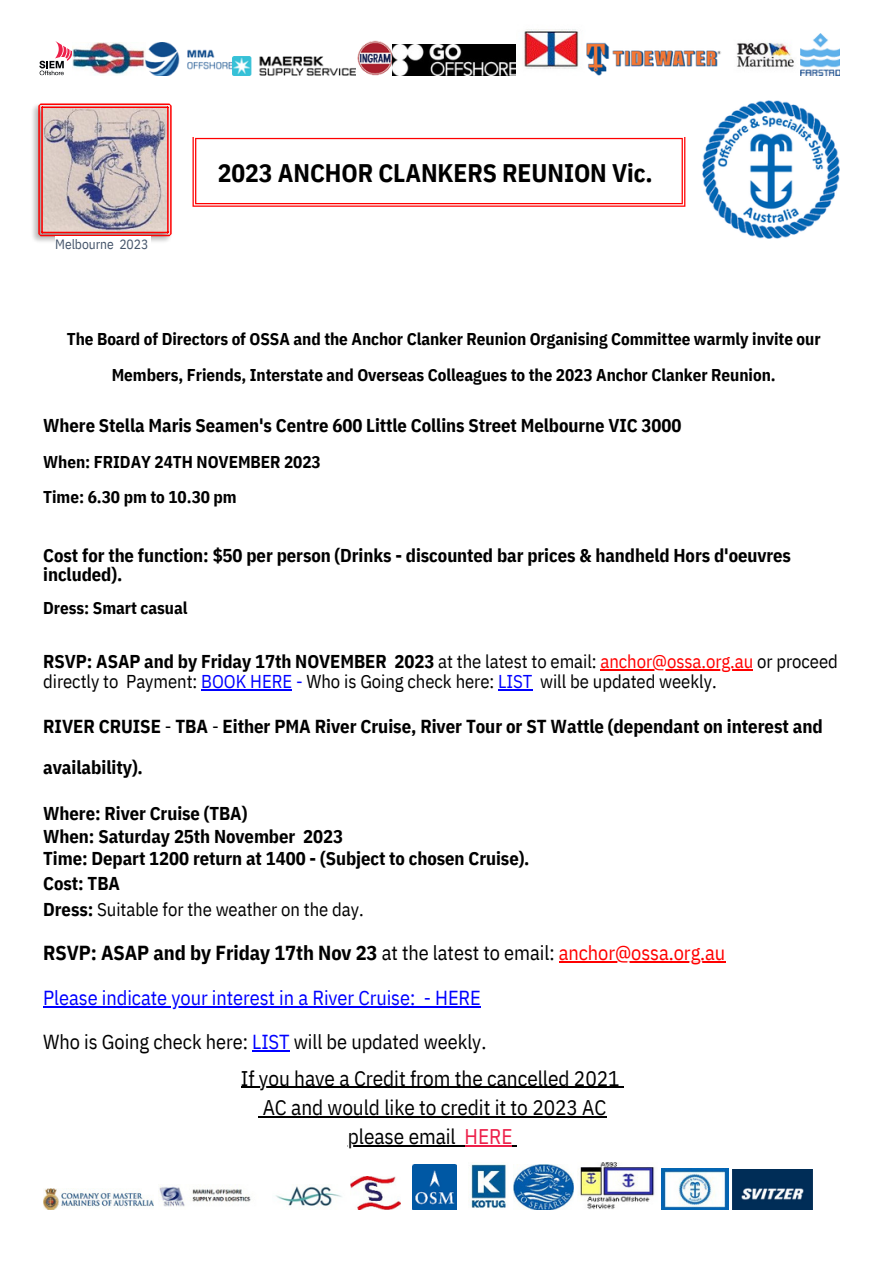
<style>
.page{position:relative;width:894px;height:1264px;background:#fff}
.page>*{position:absolute;margin:0;border:0;box-sizing:border-box;transform-origin:0 0}
.t1{font:700 25.35px "IBM Plex Sans Cond";letter-spacing:-.005em;color:#000}
.t2{font:21.15px/29.2px "IBM Plex Sans Cond";letter-spacing:-.005em;color:#000;text-align:center}
.t3{font:700 20.25px "IBM Plex Sans Cond";letter-spacing:-.005em;color:#000}
.t4{font:20.25px "IBM Plex Sans Cond";letter-spacing:-.005em;color:#00f}
.t5{font:20.25px "IBM Plex Sans Cond";letter-spacing:-.005em;color:#000}
.t6{font:700 18.75px/41.1px "IBM Plex Sans Cond";letter-spacing:-.005em;color:#000}
.t7{font:700 18.6px/18.6px "IBM Plex Sans Cond";letter-spacing:-.005em;color:#000}
.t8{font:18.6px "IBM Plex Sans Cond";letter-spacing:-.005em;color:#000}
.t9{font:700 17.1px/35.5px "IBM Plex Sans Cond";letter-spacing:-.005em;color:#000;text-align:center}
.t10{font:13.5px "IBM Plex Sans Cond";letter-spacing:-.005em;color:#44546a}
.s1{font-weight:400}
.s2{font-weight:400;color:#f00}
.s3{color:#00f}
.s4{font-weight:700}
.s5{color:#ed204a}
</style>
<div class="page">
<svg style="left:39px;top:41px;width:33px;height:34px"></svg>
<img style="left:72px;top:42px;width:160px;height:34px">
<img style="left:233px;top:56px;width:122px;height:19px">
<img style="left:357px;top:41px;width:35px;height:35px">
<img style="left:392px;top:44px;width:124px;height:31px">
<img style="left:524px;top:29px;width:55px;height:40px">
<img style="left:586px;top:42px;width:135px;height:34px">
<img style="left:737px;top:33px;width:102px;height:43px">
<img style="left:43px;top:1188px;width:111px;height:21px">
<img style="left:158px;top:1184px;width:184px;height:23px">
<img style="left:351px;top:1176px;width:49px;height:33px">
<img style="left:412px;top:1164px;width:44px;height:45px">
<img style="left:468px;top:1164px;width:38px;height:44px">
<img style="left:513px;top:1164px;width:60px;height:45px">
<img style="left:578px;top:1162px;width:77px;height:47px">
<img style="left:661px;top:1168px;width:67px;height:41px">
<img style="left:732px;top:1169px;width:80px;height:40px">
<img style="left:32px;top:105px;width:139px;height:137px">
<svg style="left:38px;top:103px;width:134px;height:133px;background:#c2a4a8"></svg>
<div style="left:56px;top:236px;width:95px;height:21px;background:#fff"></div>
<svg style="left:192px;top:137px;width:493px;height:70px"></svg>
<img style="left:702px;top:101px;width:137px;height:137px">
<hr style="left:600px;top:669px;width:153px;height:1px;background:#f00">
<hr style="left:201px;top:688px;width:91px;height:2px;background:#00f">
<hr style="left:498px;top:688px;width:34px;height:2px;background:#00f">
<hr style="left:558px;top:961px;width:167px;height:2px;background:#f00">
<hr style="left:43px;top:1005px;width:372px;height:2px;background:#00f">
<svg style="left:415px;top:1006px;width:20px;height:1px"></svg>
<hr style="left:435px;top:1005px;width:46px;height:2px;background:#00f">
<hr style="left:252px;top:1050px;width:37px;height:1px;background:#00f">
<hr style="left:241px;top:1086px;width:378px;height:1px;background:#000">
<hr style="left:263px;top:1115px;width:28px;height:2px;background:#000">
<hr style="left:291px;top:1115px;width:315px;height:2px;background:#000">
<hr style="left:348px;top:1145px;width:107px;height:1px;background:#000">
<hr style="left:464px;top:1145px;width:48px;height:1px;background:#ed204a">
<p class="t10" style="left:55px;top:235px;width:95px">Melbourne 2023</p>
<p class="t1" style="left:218px;top:156px;width:436px">2023 ANCHOR CLANKERS REUNION Vic.</p>
<p class="t9" style="left:67px;top:321px;width:755px">The Board of Directors of OSSA and the Anchor Clanker Reunion Organising Committee warmly invite our<br>Members, Friends, Interstate and Overseas Colleagues to the 2023 Anchor Clanker Reunion.</p>
<p class="t7" style="left:43px;top:415px;width:639px">Where Stella Maris Seamen's Centre 600 Little Collins Street Melbourne VIC 3000</p>
<p class="t9" style="left:43px;top:444px;width:279px">When: FRIDAY 24TH NOVEMBER 2023</p>
<p class="t9" style="left:43px;top:478px;width:195px">Time: 6.30 pm to 10.30 pm</p>
<p class="t7" style="left:43px;top:546px;width:749px">Cost for the function: $50 per person (Drinks - discounted bar prices &amp; handheld Hors d'oeuvres included).</p>
<p class="t9" style="left:43px;top:590px;width:146px">Dress: Smart casual</p>
<p class="t7" style="left:43px;top:651px;width:796px">RSVP: ASAP and by Friday 17th NOVEMBER 2023 <span class="s1">at the latest to email:</span> <span class="s2">anchor@ossa.org.au</span> <span class="s1">or proceed</span></p>
<p class="t8" style="left:43px;top:668px;width:674px">directly to Payment: <span class="s3">BOOK HERE -</span> Who is Going check here: <span class="s3">LIST</span> will be updated weekly.</p>
<p class="t6" style="left:43px;top:705px;width:780px">RIVER CRUISE <span class="s1">-</span> TBA <span class="s1">-</span> Either PMA River Cruise, River Tour or ST Wattle (dependant on interest and availability).</p>
<p class="t7" style="left:43px;top:804px;width:206px">Where: River Cruise (TBA)</p>
<p class="t7" style="left:43px;top:826px;width:301px">When: Saturday 25th November 2023</p>
<p class="t7" style="left:43px;top:848px;width:487px">Time: Depart 1200 return at 1400 - (Subject to chosen Cruise).</p>
<p class="t7" style="left:43px;top:874px;width:78px">Cost: TBA</p>
<p class="t8" style="left:43px;top:896px;width:322px"><span class="s4">Dress:</span> Suitable for the weather on the day.</p>
<p class="t3" style="left:43px;top:939px;width:683px">RSVP: ASAP and by Friday 17th Nov 23 <span class="s1">at the latest to email:</span> <span class="s2">anchor@ossa.org.au</span></p>
<p class="t4" style="left:43px;top:983px;width:439px">Please indicate your interest in a River Cruise: - HERE</p>
<p class="t5" style="left:43px;top:1028px;width:444px">Who is Going check here: <span class="s3">LIST</span> will be updated weekly.</p>
<p class="t2" style="left:241px;top:1062px;width:380px">If you have a Credit from the cancelled 2021<br>AC and would like to credit it to 2023 AC please email <span class="s5">HERE</span></p>
</div>
